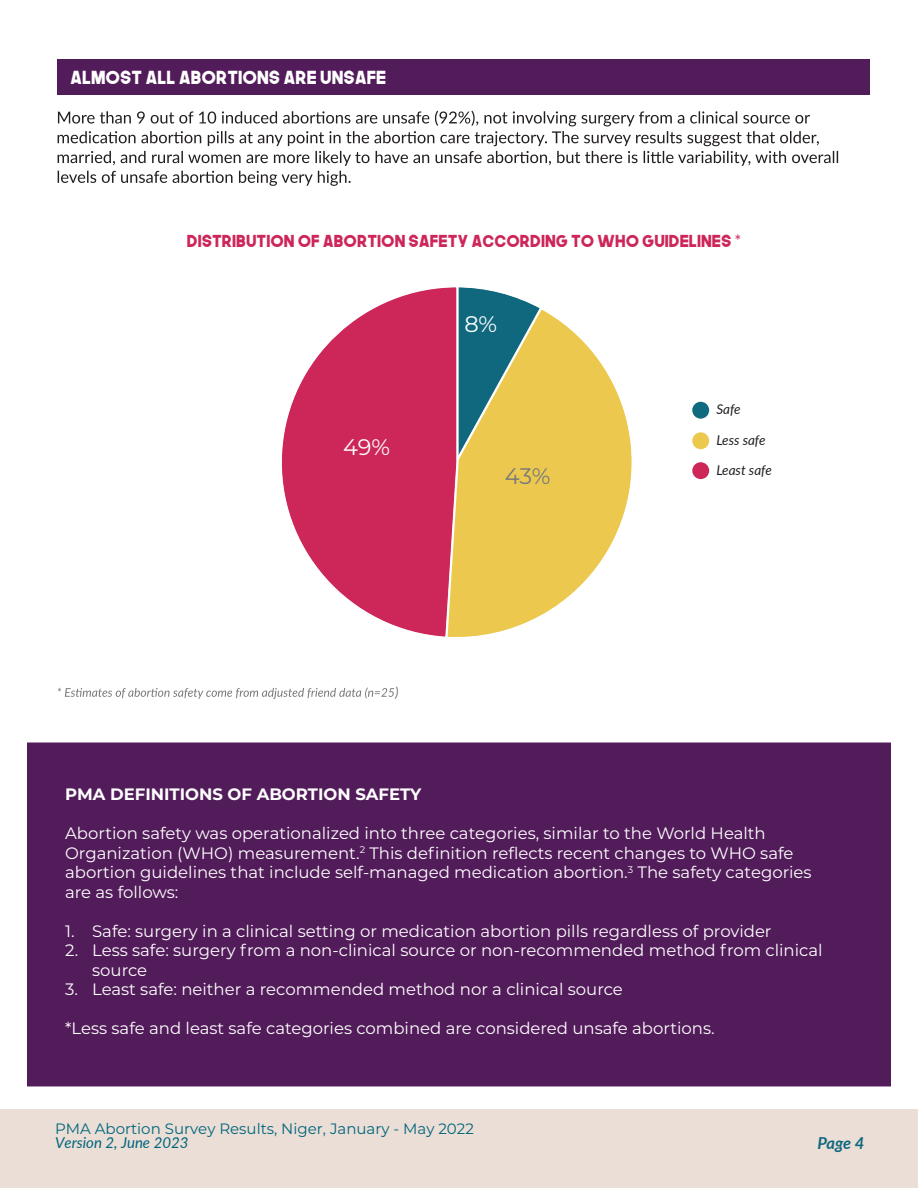
<style>
.page{position:relative;width:918px;height:1188px;background:#fff}
.page>*{position:absolute;margin:0;border:0;box-sizing:border-box;transform-origin:0 0}
.t1{font:22.5px "Montserrat";color:#fff}
.t2{font:22.5px "Montserrat";color:#76787b}
.t3{font:18px "The Next Font";color:#fff}
.t4{font:16.5px/19.5px "Montserrat";color:#fff}
.t5{font:16.5px "The Next Font";color:#cd275a}
.t6{font:700 16.5px "Montserrat";color:#fff}
.t7{font:italic 700 16.5px "Lato";color:#10687e}
.t8{font:15px "Montserrat";color:#00657c}
.t9{font:italic 15px "Lato";color:#00657c}
.t10{font:italic 13.5px "Lato";color:#231f20}
.t11{font:italic 13.5px "Lato";color:#76787b}
.s1{font-family:"Lato"}
.s2{font-style:inherit}
</style>
<div class="page">
<div style="left:0;top:1109px;width:918px;height:79px;background:#ebded6"></div>
<div style="left:27px;top:742px;width:864px;height:345px;background:#521c5a"></div>
<div style="left:692px;top:462px;width:17px;height:17px;background:#cd275a;border-radius:50%"></div>
<div style="left:692px;top:402px;width:17px;height:17px;background:#0f697f;border-radius:50%"></div>
<div style="left:692px;top:432px;width:17px;height:17px;background:#ecc94e;border-radius:50%"></div>
<div style="left:57px;top:59px;width:813px;height:35px;background:#521c5a"></div>
<svg style="left:58px;top:111px;width:780px;height:75px"></svg>
<svg style="left:58px;top:687px;width:336px;height:12px"></svg>
<svg style="left:460px;top:287px;width:73px;height:18px"></svg>
<svg style="left:460px;top:305px;width:172px;height:332px"></svg>
<svg style="left:281px;top:287px;width:179px;height:350px"></svg>
<p class="t3" style="left:70px;top:65px;width:318px">ALMOST ALL ABORTIONS ARE UNSAFE</p>
<p class="t5" style="left:187px;top:229px;width:556px">DISTRIBUTION OF ABORTION SAFETY ACCORDING TO WHO GUIDELINES <span class="s1">*</span></p>
<h1 class="t1" style="left:343px;top:432px;width:49px">49%</h1>
<h1 class="t1" style="left:465px;top:309px;width:34px">8%</h1>
<h1 class="t2" style="left:505px;top:461px;width:47px">43%</h1>
<p class="t11" style="left:395px;top:682px;width:5px">)</p>
<p class="t10" style="left:716px;top:400px;width:26px">Safe</p>
<p class="t10" style="left:716px;top:430px;width:51px">Less safe</p>
<p class="t10" style="left:716px;top:460px;width:57px">Least safe</p>
<p class="t6" style="left:65px;top:783px;width:358px">PMA DEFINITIONS OF ABORTION SAFETY</p>
<p class="t4" style="left:65px;top:823px;width:748px">Abortion safety was operationalized into three categories, similar to the World Health Organization (WHO) measurement.<sup>2</sup> This definition reflects recent changes to WHO safe abortion guidelines that include self-managed medication abortion.<sup>3</sup> The safety categories are as follows:</p>
<p class="t4" style="left:65px;top:921px;width:708px">1. Safe: surgery in a clinical setting or medication abortion pills regardless of provider</p>
<p class="t4" style="left:92px;top:940px;width:732px;text-indent:-27px">2. Less safe: surgery from a non-clinical source or non-recommended method from clinical source</p>
<p class="t4" style="left:65px;top:979px;width:559px">3. Least safe: neither a recommended method nor a clinical source</p>
<p class="t4" style="left:65px;top:1018px;width:651px">*Less safe and least safe categories combined are considered unsafe abortions.</p>
<p class="t8" style="left:55px;top:1118px;width:420px">PMA Abortion Survey Results, Niger, January - May 2022</p>
<p class="t9" style="left:55px;top:1132px;width:135px">Version 2, <span class="s2">June</span> 2023</p>
<p class="t7" style="left:818px;top:1130px;width:48px">Page 4</p>
</div>
